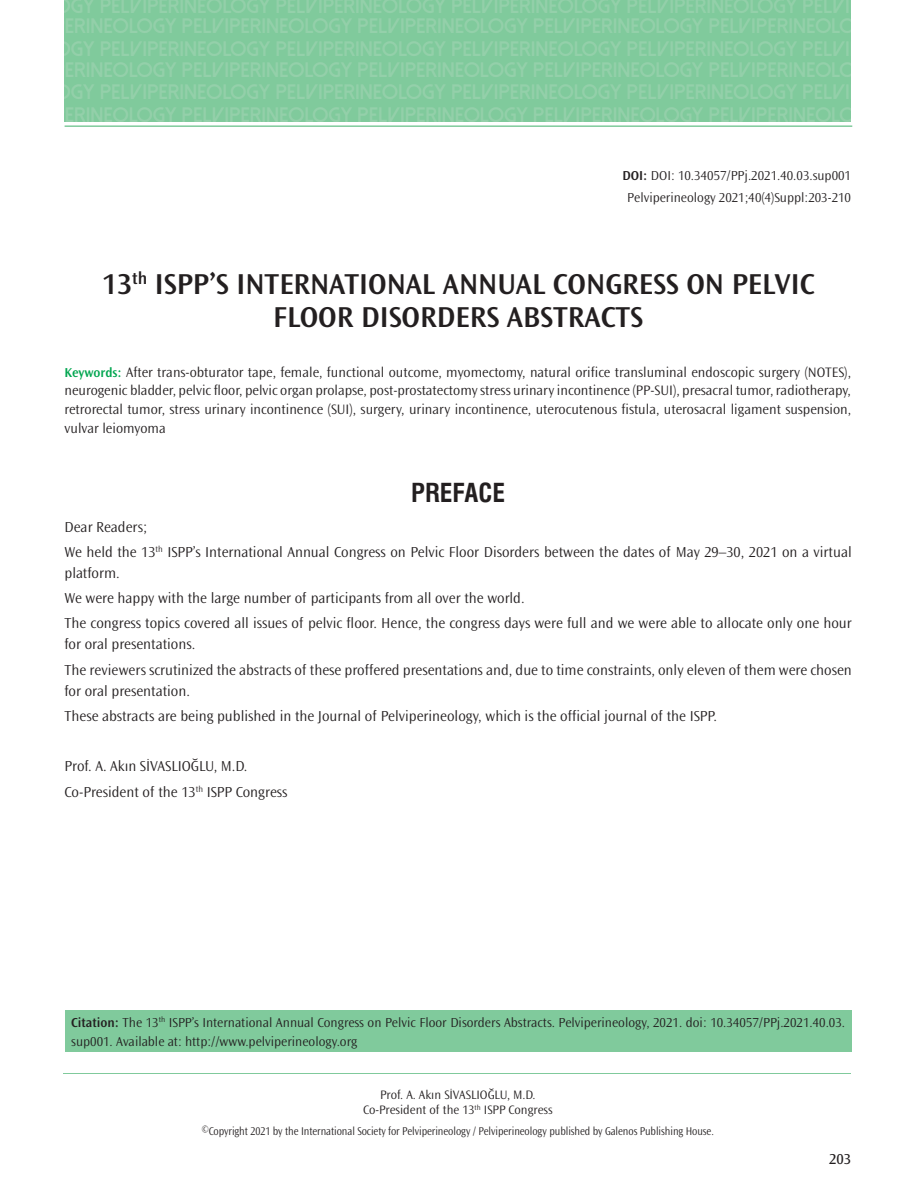
<style>
.page{position:relative;width:915px;height:1191px;background:#fff}
.page>*{position:absolute;margin:0;border:0;box-sizing:border-box;transform-origin:0 0}
.t1{font:600 30px/33px "Ocean Sans Std";color:#231f20;text-align:center}
.t2{font:25.5px "Swiss Condensed Bold Tr";color:#231f20}
.t3{font:300 15px/25.2px "Ocean Sans Std";color:#231f20}
.t4{font:15px "Ocean Sans Std";color:#231f20}
.t5{font:300 14.25px/18.8px "Ocean Sans Std";color:#231f20;text-align:justify}
.t6{font:300 13.5px/18.8px "Ocean Sans Std";color:#231f20}
.t7{font:300 12.75px/15px "Ocean Sans Std";color:#231f20;text-align:center}
.t8{font:300 11.7px "Ocean Sans Std";letter-spacing:-.005em;color:#231f20;scale:.9 1}
.s1{font-weight:600}
.s2{font-weight:600;font-size:13.5px;color:#00a54f}
</style>
<div class="page">
<div style="left:64px;top:0;width:786px;height:122px;background:#80ca9c"></div>
<hr style="left:65px;top:125px;width:787px;height:2px;background:#80ca9c">
<hr style="left:64px;top:1073px;width:786px;height:1px;background:#80ca9c">
<div style="left:65px;top:1010px;width:786px;height:42px;background:#80ca9c"></div>
<p class="t6" style="left:622px;top:166px;width:230px"><span class="s1">DOI:</span> DOI: 10.34057/PPj.2021.40.03.sup001</p>
<p class="t6" style="left:627px;top:189px;width:225px">Pelviperineology 2021;40(4)Suppl:203-210</p>
<h1 class="t1" style="left:102px;top:268px;width:713px">13<sup>th</sup> ISPP’S INTERNATIONAL ANNUAL CONGRESS ON PELVIC<br>FLOOR DISORDERS ABSTRACTS</h1>
<p class="t5" style="left:64px;top:362px;width:787px"><span class="s2">Keywords:</span> After trans-obturator tape, female, functional outcome, myomectomy, natural orifice transluminal endoscopic surgery (NOTES), neurogenic bladder, pelvic floor, pelvic organ prolapse, post-prostatectomy stress urinary incontinence (PP-SUI), presacral tumor, radiotherapy, retrorectal tumor, stress urinary incontinence (SUI), surgery, urinary incontinence, uterocutenous fistula, uterosacral ligament suspension, vulvar leiomyoma</p>
<h2 class="t2" style="left:411px;top:477px;width:95px">PREFACE</h2>
<p class="t3" style="left:64px;top:514px;width:788px">Dear Readers;<br>We held the 13<sup>th</sup> ISPP’s International Annual Congress on Pelvic Floor Disorders between the dates of May 29–30, 2021 on a virtual</p>
<p class="t3" style="left:64px;top:560px;width:788px">platform.<br>We were happy with the large number of participants from all over the world.<br>The congress topics covered all issues of pelvic floor. Hence, the congress days were full and we were able to allocate only one hour</p>
<p class="t3" style="left:64px;top:632px;width:788px">for oral presentations.<br>The reviewers scrutinized the abstracts of these proffered presentations and, due to time constraints, only eleven of them were chosen</p>
<p class="t3" style="left:64px;top:678px;width:653px">for oral presentation.<br>These abstracts are being published in the Journal of Pelviperineology, which is the official journal of the ISPP.</p>
<p class="t3" style="left:64px;top:754px;width:224px">Prof. A. Akın SİVASLIOĞLU, M.D.<br>Co-President of the 13<sup>th</sup> ISPP Congress</p>
<p class="t6" style="left:71px;top:1013px;width:775px"><span class="s1">Citation:</span> The 13<sup>th</sup> ISPP’s International Annual Congress on Pelvic Floor Disorders Abstracts. Pelviperineology, 2021. doi: 10.34057/PPj.2021.40.03. sup001. Available at: http://www.pelviperineology.org</p>
<p class="t7" style="left:363px;top:1087px;width:191px">Prof. A. Akın SİVASLIOĞLU, M.D.<br>Co-President of the 13<sup>th</sup> ISPP Congress</p>
<p class="t8" style="left:202px;top:1125px;width:570px"><sup>©</sup>Copyright 2021 by the International Society for Pelviperineology / Pelviperineology published by Galenos Publishing House.</p>
<p class="t4" style="left:828px;top:1150px;width:24px">203</p>
</div>
